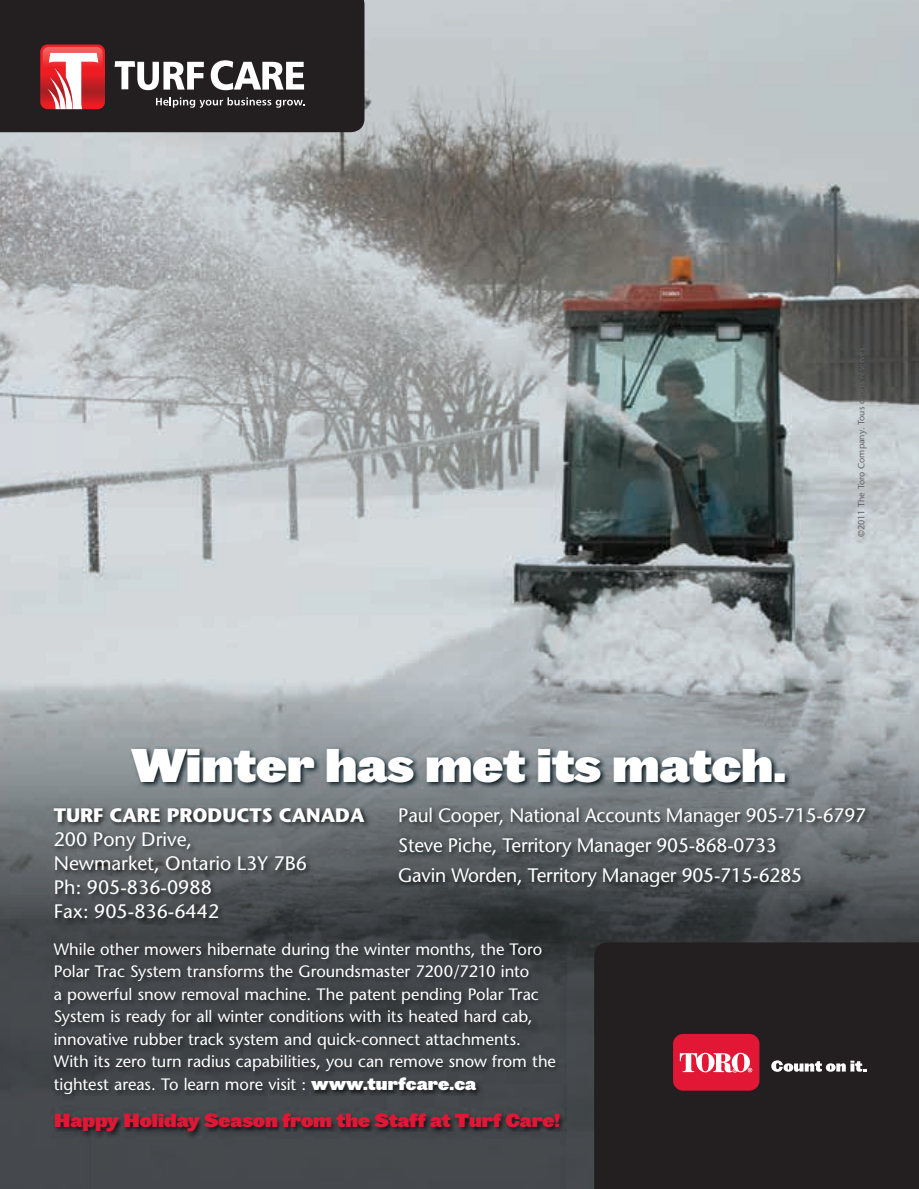
<style>
.page{position:relative;width:919px;height:1189px;background:#fff}
.page>*{position:absolute;margin:0;border:0;box-sizing:border-box;transform-origin:0 0}
.t1{font:45px "Leviathan HTF Black";color:#fff}
.t2{font:19.5px/24px "Stone Sans";letter-spacing:-.01em;color:#fff}
.t3{font:700 19.5px "Stone Sans";color:#fff}
.t4{font:18px "Leviathan HTF Black";letter-spacing:-.005em;color:#e21736}
.t5{font:16.5px/22.5px "Stone Sans";color:#fff}
.t6{font:9px "Stone Sans";color:#636366}
.s1{font-family:"Leviathan HTF Black"}
</style>
<div class="page">
<img style="left:0;top:0;width:918px;height:679px">
<img style="left:0;top:679px;width:826px;height:157px">
<img style="left:826px;top:679px;width:92px;height:263px">
<img style="left:0;top:836px;width:92px;height:353px">
<img style="left:355px;top:836px;width:51px;height:104px">
<img style="left:92px;top:924px;width:263px;height:16px">
<img style="left:406px;top:893px;width:421px;height:47px">
<img style="left:565px;top:940px;width:262px;height:249px">
<div style="left:92px;top:1138px;width:473px;height:51px;background:#46494d"></div>
<div style="left:594px;top:942px;width:324px;height:247px;background:#231f20"></div>
<svg style="left:771px;top:1060px;width:95px;height:12px"></svg>
<div style="left:673px;top:1034px;width:86px;height:56px;background:#e21736;border-radius:10px"></div>
<svg style="left:679px;top:1053px;width:73px;height:19px"></svg>
<img style="left:129px;top:746px;width:662px;height:43px">
<img style="left:52px;top:940px;width:514px;height:198px">
<div style="left:0;top:0;width:364px;height:132px;background:#231f20"></div>
<svg style="left:156px;top:97px;width:148px;height:11px;background:#5a5757"></svg>
<svg style="left:211px;top:60px;width:93px;height:30px"></svg>
<svg style="left:115px;top:61px;width:89px;height:29px"></svg>
<svg style="left:40px;top:44px;width:65px;height:65px"></svg>
<img style="left:51px;top:806px;width:320px;height:118px">
<img style="left:397px;top:805px;width:474px;height:88px">
<p class="t6" style="left:855px;top:537px;width:194px;rotate:-90deg">©2011 The Toro Company. Tous droits réservés.</p>
<h1 class="t1" style="left:132px;top:736px;width:655px">Winter has met its match.</h1>
<p class="t3" style="left:54px;top:803px;width:312px">TURF CARE PRODUCTS CANADA</p>
<p class="t2" style="left:54px;top:827px;width:255px">200 Pony Drive,<br>Newmarket, Ontario L3Y 7B6<br>Ph: 905-836-0988<br>Fax: 905-836-6442</p>
<p class="t2" style="left:398px;top:800px;width:469px;line-height:30px">Paul Cooper, National Accounts Manager 905-715-6797<br>Steve Piche, Territory Manager 905-868-0733<br>Gavin Worden, Territory Manager 905-715-6285</p>
<p class="t5" style="left:54px;top:938px;width:503px">While other mowers hibernate during the winter months, the Toro Polar Trac System transforms the Groundsmaster 7200/7210 into<br>a powerful snow removal machine. The patent pending Polar Trac System is ready for all winter conditions with its heated hard cab, innovative rubber track system and quick-connect attachments.<br>With its zero turn radius capabilities, you can remove snow from the tightest areas. To learn more visit : <span class="s1">www.turfcare.ca</span></p>
<p class="t4" style="left:54px;top:1109px;width:507px">Happy Holiday Season from the Staff at Turf Care!</p>
</div>
